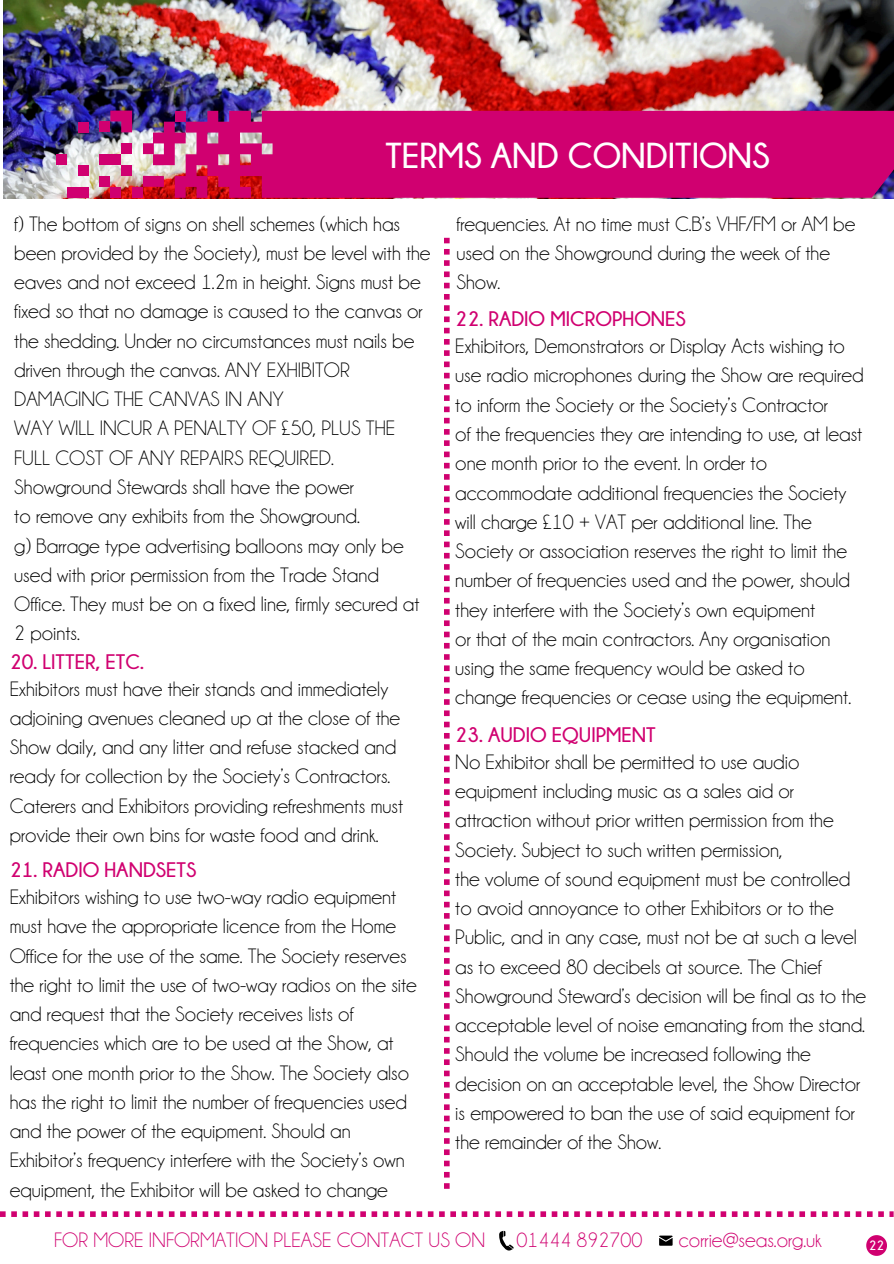
<style>
.page{position:relative;width:894px;height:1264px;background:#fff}
.page>*{position:absolute;margin:0;border:0;box-sizing:border-box;transform-origin:0 0}
.t1{font:700 36px "Champagne Limousines";color:#fff}
.t2{font:21px/29.2px "Champagne Limousines";color:#000}
.t3{font:700 21px "Champagne Limousines";color:#d00070}
.t4{font:21px "Champagne Limousines";color:#d00070}
.t5{font:700 13.5px "Champagne Limousines";color:#fff}
</style>
<div class="page">
<svg style="left:0;top:1211px;width:893px;height:5px"></svg>
<svg style="left:866px;top:1235px;width:20px;height:20px"></svg>
<svg style="left:659px;top:1235px;width:13px;height:10px"></svg>
<svg style="left:499px;top:1230px;width:14px;height:20px"></svg>
<img style="left:3px;top:0;width:890px;height:198px">
<div style="left:175px;top:111px;width:718px;height:87px;background:#d00070"></div>
<div style="left:175px;top:111px;width:11px;height:11px;background:#d00070"></div>
<div style="left:143px;top:176px;width:21px;height:11px;background:#d00070"></div>
<svg style="left:110px;top:111px;width:22px;height:21px"></svg>
<div style="left:132px;top:187px;width:11px;height:10px;background:#d00070"></div>
<div style="left:110px;top:187px;width:11px;height:10px;background:#d00070"></div>
<div style="left:67px;top:187px;width:22px;height:10px;background:#d00070"></div>
<div style="left:78px;top:165px;width:11px;height:11px;background:#d00070"></div>
<div style="left:99px;top:154px;width:22px;height:11px;background:#d00070"></div>
<div style="left:78px;top:122px;width:11px;height:10px;background:#d00070"></div>
<svg style="left:143px;top:122px;width:43px;height:43px;background:#be5393"></svg>
<div style="left:121px;top:143px;width:11px;height:11px;background:#d00070"></div>
<div style="left:121px;top:165px;width:11px;height:11px;background:#d00070"></div>
<div style="left:56px;top:154px;width:11px;height:11px;background:#d00070"></div>
<div style="left:99px;top:176px;width:11px;height:11px;background:#d00070"></div>
<div style="left:99px;top:121px;width:11px;height:11px;background:#d00070"></div>
<svg style="left:444px;top:238px;width:5px;height:950px"></svg>
<p class="t1" style="left:385px;top:135px;width:386px">TERMS AND CONDITIONS</p>
<p class="t2" style="left:14px;top:209px;width:417px">f) The bottom of signs on shell schemes (which has been provided by the Society), must be level with the</p>
<p class="t2" style="left:14px;top:267px;width:410px">eaves and not exceed 1.2m in height. Signs must be fixed so that no damage is caused to the canvas or the shedding. Under no circumstances must nails be driven through the canvas. ANY EXHIBITOR DAMAGING THE CANVAS IN ANY</p>
<p class="t2" style="left:14px;top:414px;width:382px">WAY WILL INCUR A PENALTY OF £50, PLUS THE<br>FULL COST OF ANY REPAIRS REQUIRED.<br>Showground Stewards shall have the power</p>
<p class="t2" style="left:14px;top:501px;width:347px">to remove any exhibits from the Showground.</p>
<p class="t2" style="left:14px;top:531px;width:406px">g) Barrage type advertising balloons may only be used with prior permission from the Trade Stand Office. They must be on a fixed line, firmly secured at 2 points.</p>
<p class="t3" style="left:10px;top:649px;width:136px">20. LITTER, ETC.</p>
<p class="t2" style="left:10px;top:674px;width:392px">Exhibitors must have their stands and immediately adjoining avenues cleaned up at the close of the<br>Show daily, and any litter and refuse stacked and</p>
<p class="t2" style="left:10px;top:761px;width:395px">ready for collection by the Society’s Contractors.<br>Caterers and Exhibitors providing refreshments must provide their own bins for waste food and drink.</p>
<p class="t3" style="left:10px;top:858px;width:188px">21. RADIO HANDSETS</p>
<p class="t2" style="left:10px;top:882px;width:398px">Exhibitors wishing to use two-way radio equipment must have the appropriate licence from the Home<br>Office for the use of the same. The Society reserves</p>
<p class="t2" style="left:10px;top:970px;width:408px">the right to limit the use of two-way radios on the site and request that the Society receives lists of frequencies which are to be used at the Show, at</p>
<p class="t2" style="left:10px;top:1057px;width:401px;text-align:justify">least one month prior to the Show. The Society also has the right to limit the number of frequencies used and the power of the equipment. Should an</p>
<p class="t2" style="left:10px;top:1145px;width:396px">Exhibitor’s frequency interfere with the Society’s own equipment, the Exhibitor will be asked to change</p>
<p class="t2" style="left:456px;top:209px;width:400px">frequencies. At no time must C.B’s VHF/FM or AM be</p>
<p class="t2" style="left:456px;top:238px;width:375px">used on the Showground during the week of the<br>Show.</p>
<p class="t3" style="left:455px;top:307px;width:232px">22. RADIO MICROPHONES</p>
<p class="t2" style="left:455px;top:331px;width:409px">Exhibitors, Demonstrators or Display Acts wishing to use radio microphones during the Show are required to inform the Society or the Society’s Contractor</p>
<p class="t2" style="left:455px;top:419px;width:408px">of the frequencies they are intending to use, at least one month prior to the event. In order to accommodate additional frequencies the Society will charge £10 + VAT per additional line. The</p>
<p class="t2" style="left:455px;top:536px;width:396px">Society or association reserves the right to limit the number of frequencies used and the power, should they interfere with the Society’s own equipment</p>
<p class="t2" style="left:455px;top:624px;width:397px">or that of the main contractors. Any organisation using the same frequency would be asked to change frequencies or cease using the equipment.</p>
<p class="t3" style="left:455px;top:723px;width:202px">23. AUDIO EQUIPMENT</p>
<p class="t2" style="left:455px;top:747px;width:380px">No Exhibitor shall be permitted to use audio equipment including music as a sales aid or attraction without prior written permission from the Society. Subject to such written permission,</p>
<p class="t2" style="left:455px;top:864px;width:403px">the volume of sound equipment must be controlled to avoid annoyance to other Exhibitors or to the<br>Public, and in any case, must not be at such a level</p>
<p class="t2" style="left:455px;top:952px;width:412px">as to exceed 80 decibels at source. The Chief<br>Showground Steward’s decision will be final as to the acceptable level of noise emanating from the stand.</p>
<p class="t2" style="left:455px;top:1039px;width:406px">Should the volume be increased following the decision on an acceptable level, the Show Director is empowered to ban the use of said equipment for the remainder of the Show.</p>
<p class="t4" style="left:54px;top:1228px;width:432px">FOR MORE INFORMATION PLEASE CONTACT US ON</p>
<p class="t4" style="left:516px;top:1228px;width:127px">01444 892700</p>
<p class="t4" style="left:678px;top:1228px;width:144px">corrie@seas.org.uk</p>
<p class="t5" style="left:868px;top:1238px;width:17px">22</p>
</div>
